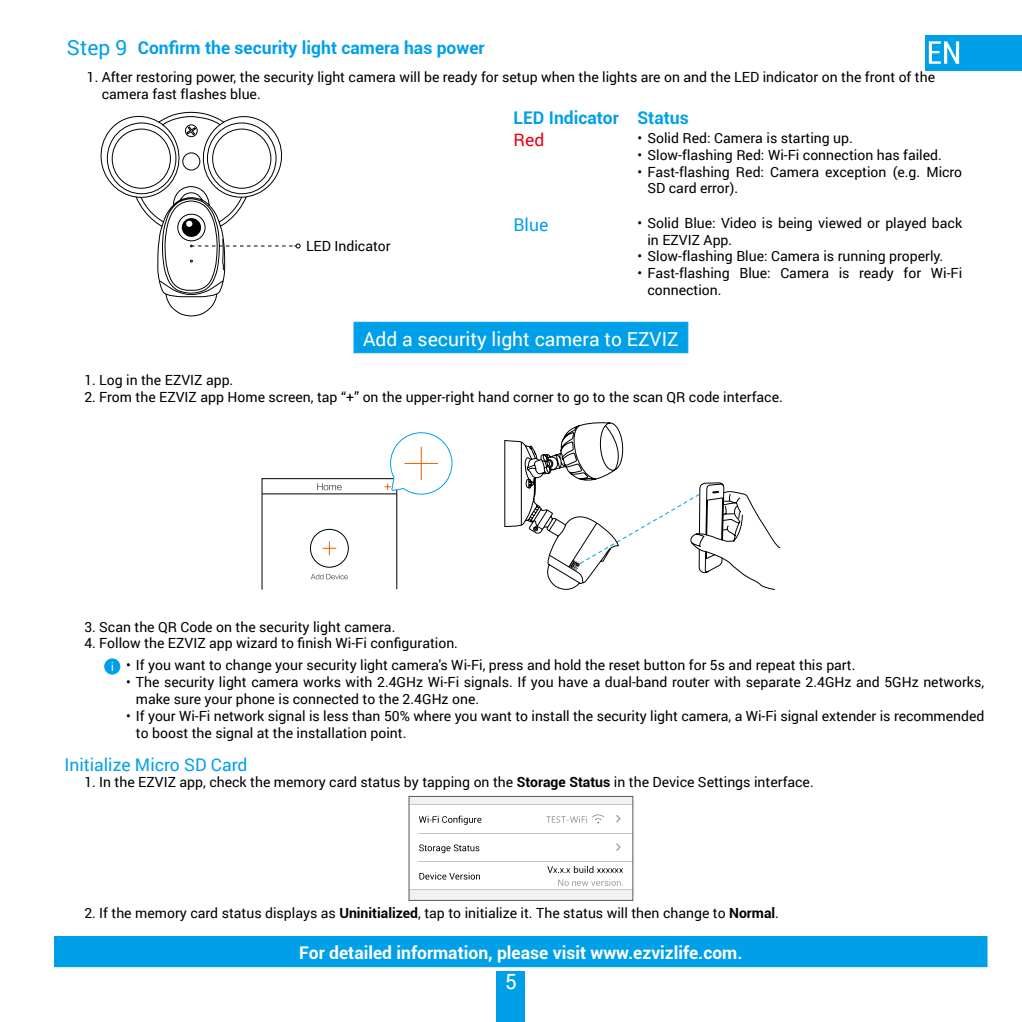
<style>
.page{position:relative;width:1022px;height:1022px;background:#fff}
.page>*{position:absolute;margin:0;border:0;box-sizing:border-box;transform-origin:0 0}
.t1{font:21px "Roboto";color:#fff}
.t2{font:19.25px "Roboto";color:#fff}
.t3{font:700 17.5px "Roboto";color:#00a0e9}
.t4{font:700 17.5px "Roboto";color:#fff}
.t5{font:17.5px "Roboto";color:#00a0e9}
.t6{font:17.5px "Roboto";color:#e60012}
.t7{font:14px/16.8px "Roboto";color:#000}
.s1{font-weight:400;font-size:21px}
.s2{font-weight:700}
</style>
<div class="page">
<div style="left:497px;top:971px;width:28px;height:51px;background:#00a0e9"></div>
<div style="left:925px;top:35px;width:97px;height:35px;background:#00a0e9"></div>
<svg style="left:929px;top:41px;width:30px;height:23px"></svg>
<svg style="left:100px;top:111px;width:200px;height:205px"></svg>
<div style="left:354px;top:322px;width:334px;height:31px;background:#00a0e9;border:1px solid #00a0e9"></div>
<svg style="left:311px;top:574px;width:37px;height:5px"></svg>
<svg style="left:317px;top:483px;width:25px;height:7px"></svg>
<svg style="left:323px;top:541px;width:13px;height:14px"></svg>
<div style="left:310px;top:529px;width:39px;height:38px;border:1px solid #000;border-radius:50%"></div>
<svg style="left:384px;top:432px;width:69px;height:63px"></svg>
<hr style="left:421px;top:447px;width:1px;height:33px;background:#eb6100">
<hr style="left:405px;top:463px;width:33px;height:1px;background:#eb6100">
<hr style="left:262px;top:494px;width:135px;height:1px;background:#000">
<svg style="left:504px;top:422px;width:276px;height:168px"></svg>
<svg style="left:104px;top:658px;width:16px;height:17px"></svg>
<svg style="left:411px;top:798px;width:220px;height:101px"></svg>
<div style="left:409px;top:796px;width:224px;height:105px;border:1px solid #595757"></div>
<div style="left:55px;top:937px;width:932px;height:30px;background:#00a0e9"></div>
<div style="left:55px;top:936px;width:932px;height:31px;border:1px solid #00a0e9"></div>
<p class="t3" style="left:67px;top:35px;width:419px"><span class="s1">Step 9</span> Confirm the security light camera has power</p>
<p class="t7" style="left:102px;top:68px;width:835px;text-indent:-15px">1. After restoring power, the security light camera will be ready for setup when the lights are on and the LED indicator on the front of the camera fast flashes blue.</p>
<p class="t7" style="left:306px;top:237px;width:86px">LED Indicator</p>
<p class="t3" style="left:513px;top:105px;width:177px">LED Indicator Status</p>
<p class="t6" style="left:513px;top:128px;width:32px">Red</p>
<p class="t7" style="left:637px;top:129px;width:217px">• Solid Red: Camera is starting up.</p>
<p class="t7" style="left:637px;top:146px;width:306px">• Slow-flashing Red: Wi-Fi connection has failed.</p>
<p class="t7" style="left:647px;top:163px;width:316px;text-indent:-10px">• Fast-flashing Red: Camera exception (e.g. Micro<br>SD card error).</p>
<p class="t5" style="left:513px;top:212px;width:36px">Blue</p>
<p class="t7" style="left:647px;top:214px;width:316px;text-indent:-10px">• Solid Blue: Video is being viewed or played back in EZVIZ App.</p>
<p class="t7" style="left:637px;top:247px;width:307px">• Slow-flashing Blue: Camera is running properly.</p>
<p class="t7" style="left:647px;top:264px;width:316px;text-indent:-10px">• Fast-flashing Blue: Camera is ready for Wi-Fi connection.</p>
<h2 class="t2" style="left:363px;top:325px;width:317px">Add a security light camera to EZVIZ</h2>
<p class="t7" style="left:84px;top:371px;width:151px">1. Log in the EZVIZ app.</p>
<p class="t7" style="left:84px;top:388px;width:700px">2. From the EZVIZ app Home screen, tap “+” on the upper-right hand corner to go to the scan QR code interface.</p>
<p class="t7" style="left:84px;top:618px;width:313px">3. Scan the QR Code on the security light camera.</p>
<p class="t7" style="left:84px;top:634px;width:375px">4. Follow the EZVIZ app wizard to finish Wi-Fi configuration.</p>
<p class="t7" style="left:126px;top:656px;width:731px">• If you want to change your security light camera's Wi-Fi, press and hold the reset button for 5s and repeat this part.</p>
<p class="t7" style="left:136px;top:673px;width:850px;text-indent:-10px">• The security light camera works with 2.4GHz Wi-Fi signals. If you have a dual-band router with separate 2.4GHz and 5GHz networks, make sure your phone is connected to the 2.4GHz one.</p>
<p class="t7" style="left:136px;top:707px;width:850px;text-indent:-10px">• If your Wi-Fi network signal is less than 50% where you want to install the security light camera, a Wi-Fi signal extender is recommended to boost the signal at the installation point.</p>
<p class="t5" style="left:64px;top:752px;width:184px">Initialize Micro SD Card</p>
<p class="t7" style="left:84px;top:773px;width:731px">1. In the EZVIZ app, check the memory card status by tapping on the <span class="s2">Storage Status</span> in the Device Settings interface.</p>
<p class="t7" style="left:84px;top:904px;width:696px">2. If the memory card status displays as <span class="s2">Uninitialized</span>, tap to initialize it. The status will then change to <span class="s2">Normal</span>.</p>
<p class="t4" style="left:299px;top:940px;width:445px">For detailed information, please visit www.ezvizlife.com.</p>
<h1 class="t1" style="left:505px;top:967px;width:13px">5</h1>
</div>
